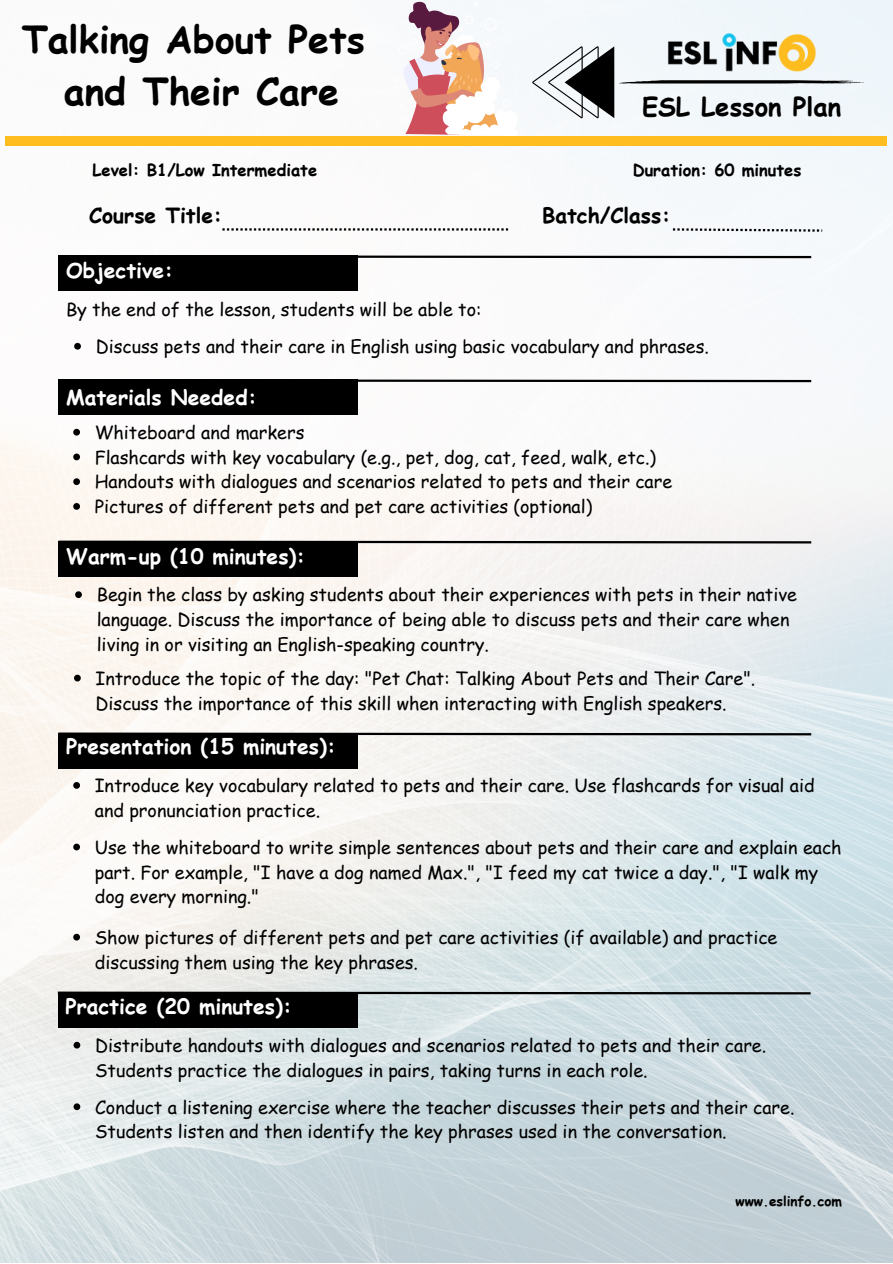
<style>
.page{position:relative;width:893px;height:1264px;background:#fff}
.page>*{position:absolute;margin:0;border:0;box-sizing:border-box;transform-origin:0 0}
.t1{font:700 37.5px "Comic Sans MS";color:#000}
.t2{font:700 25.65px "Comic Sans MS";color:#000}
.t3{font:700 21px "Comic Sans MS";color:#fff}
.t4{font:700 21px "Comic Sans MS";color:#000}
.t5{font:18px/24.8px "Comic Sans MS";color:#000}
.t6{font:700 16.5px "Comic Sans MS";color:#000}
.t7{font:700 13.5px "Comic Sans MS";color:#000}
</style>
<div class="page">
<img style="left:0;top:0;width:892px;height:1262px">
<img style="left:666px;top:7px;width:150px;height:39px">
<svg style="left:532px;top:46px;width:331px;height:72px"></svg>
<div style="left:5px;top:136px;width:882px;height:9px;background:#ffbd1f"></div>
<div style="left:58px;top:541px;width:300px;height:35px;background:#000"></div>
<svg style="left:56px;top:539px;width:757px;height:5px"></svg>
<svg style="left:75px;top:591px;width:7px;height:7px"></svg>
<svg style="left:74px;top:674px;width:7px;height:7px"></svg>
<div style="left:58px;top:256px;width:300px;height:35px;background:#000"></div>
<svg style="left:56px;top:254px;width:757px;height:5px"></svg>
<svg style="left:74px;top:343px;width:7px;height:6px"></svg>
<div style="left:58px;top:733px;width:300px;height:35px;background:#000"></div>
<svg style="left:56px;top:731px;width:757px;height:5px"></svg>
<svg style="left:73px;top:782px;width:7px;height:6px"></svg>
<svg style="left:73px;top:843px;width:7px;height:7px"></svg>
<svg style="left:73px;top:933px;width:7px;height:7px"></svg>
<div style="left:58px;top:380px;width:300px;height:35px;background:#000"></div>
<svg style="left:56px;top:378px;width:757px;height:5px"></svg>
<svg style="left:73px;top:429px;width:7px;height:6px"></svg>
<svg style="left:73px;top:453px;width:7px;height:7px"></svg>
<svg style="left:73px;top:478px;width:7px;height:7px"></svg>
<svg style="left:73px;top:503px;width:7px;height:7px"></svg>
<div style="left:58px;top:992px;width:299px;height:35px;background:#000"></div>
<svg style="left:56px;top:990px;width:756px;height:5px"></svg>
<svg style="left:74px;top:1041px;width:6px;height:7px"></svg>
<svg style="left:74px;top:1103px;width:6px;height:7px"></svg>
<svg style="left:222px;top:228px;width:286px;height:2px"></svg>
<svg style="left:673px;top:228px;width:149px;height:4px"></svg>
<svg style="left:393px;top:0;width:126px;height:136px"></svg>
<p class="t1" style="left:22px;top:12px;width:345px">Talking About Pets</p>
<p class="t1" style="left:64px;top:64px;width:276px">and Their Care</p>
<p class="t2" style="left:642px;top:88px;width:201px">ESL Lesson Plan</p>
<p class="t6" style="left:92px;top:158px;width:226px">Level: B1/Low Intermediate</p>
<p class="t6" style="left:632px;top:158px;width:170px">Duration: 60 minutes</p>
<p class="t4" style="left:89px;top:199px;width:135px">Course Title:</p>
<p class="t4" style="left:542px;top:199px;width:130px">Batch/Class:</p>
<p class="t3" style="left:66px;top:255px;width:108px">Objective:</p>
<p class="t5" style="left:66px;top:296px;width:417px">By the end of the lesson, students will be able to:</p>
<p class="t5" style="left:96px;top:333px;width:614px">Discuss pets and their care in English using basic vocabulary and phrases.</p>
<p class="t3" style="left:66px;top:382px;width:192px">Materials Needed:</p>
<p class="t5" style="left:95px;top:419px;width:211px">Whiteboard and markers</p>
<p class="t5" style="left:95px;top:444px;width:562px">Flashcards with key vocabulary (e.g., pet, dog, cat, feed, walk, etc.)</p>
<p class="t5" style="left:95px;top:469px;width:579px">Handouts with dialogues and scenarios related to pets and their care</p>
<p class="t5" style="left:95px;top:493px;width:499px">Pictures of different pets and pet care activities (optional)</p>
<p class="t3" style="left:66px;top:540px;width:241px">Warm-up (10 minutes):</p>
<p class="t5" style="left:97px;top:581px;width:701px">Begin the class by asking students about their experiences with pets in their native language. Discuss the importance of being able to discuss pets and their care when living in or visiting an English-speaking country.</p>
<p class="t5" style="left:96px;top:665px;width:661px">Introduce the topic of the day: "Pet Chat: Talking About Pets and Their Care".<br>Discuss the importance of this skill when interacting with English speakers.</p>
<p class="t3" style="left:66px;top:731px;width:271px">Presentation (15 minutes):</p>
<p class="t5" style="left:95px;top:772px;width:721px">Introduce key vocabulary related to pets and their care. Use flashcards for visual aid and pronunciation practice.</p>
<p class="t5" style="left:95px;top:834px;width:748px">Use the whiteboard to write simple sentences about pets and their care and explain each part. For example, "I have a dog named Max.", "I feed my cat twice a day.", "I walk my dog every morning."</p>
<p class="t5" style="left:95px;top:924px;width:684px">Show pictures of different pets and pet care activities (if available) and practice discussing them using the key phrases.</p>
<p class="t3" style="left:66px;top:991px;width:228px">Practice (20 minutes):</p>
<p class="t5" style="left:95px;top:1032px;width:672px">Distribute handouts with dialogues and scenarios related to pets and their care.<br>Students practice the dialogues in pairs, taking turns in each role.</p>
<p class="t5" style="left:95px;top:1093px;width:701px">Conduct a listening exercise where the teacher discusses their pets and their care.<br>Students listen and then identify the key phrases used in the conversation.</p>
<p class="t7" style="left:735px;top:1190px;width:108px">www.eslinfo.com</p>
</div>
